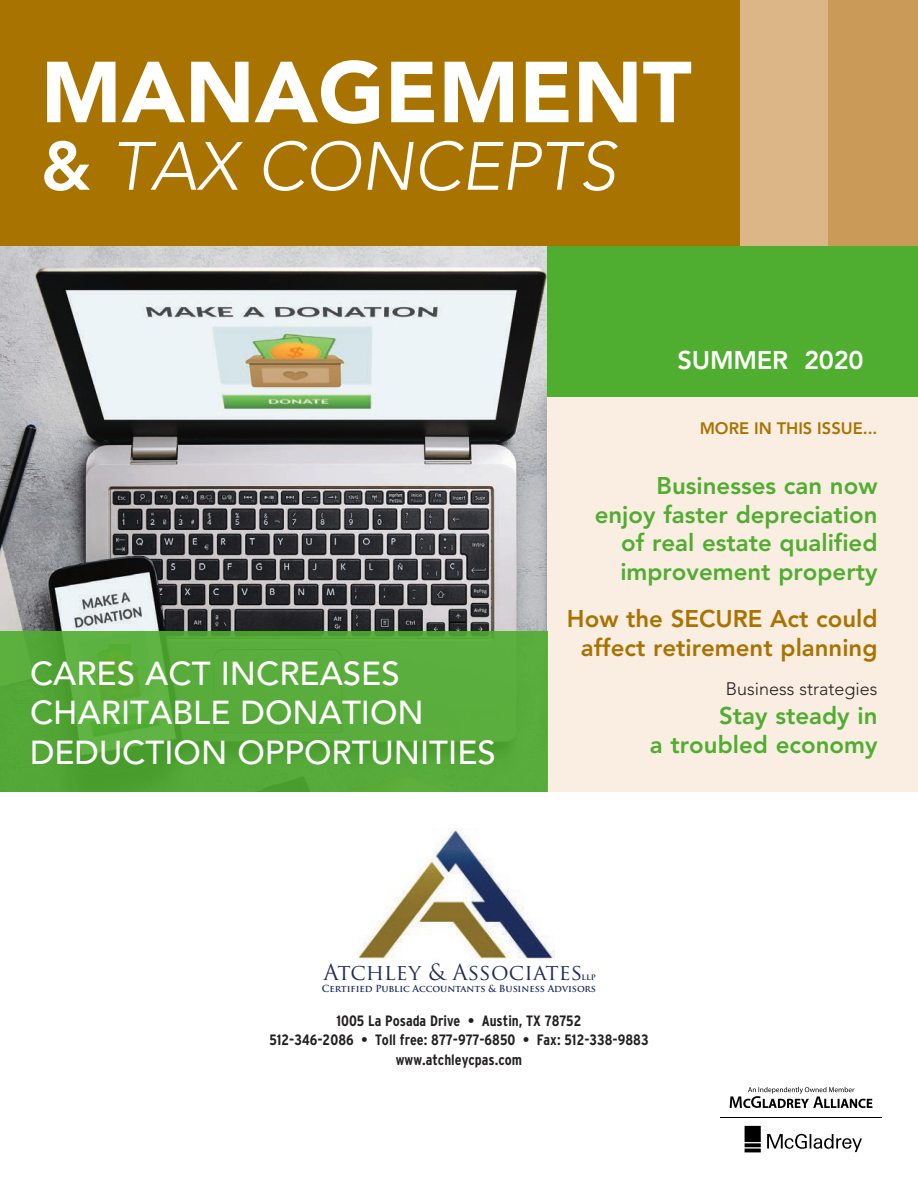
<style>
.page{position:relative;width:918px;height:1188px;background:#fff}
.page>*{position:absolute;margin:0;border:0;box-sizing:border-box;transform-origin:0 0}
.t1{font:900 85.5px "Avenir LT Std";color:#fff}
.t2{font:italic 300 67.5px "Avenir LT Std";color:#fff}
.t3{font:500 33px/39.6px "Avenir LT Std";color:#fff}
.t4{font:800 25.5px "Avenir LT Std";letter-spacing:-.01em;color:#fff}
.t5{font:800 24px/28.8px "Avenir LT Std";color:#4fad2f;text-align:right}
.t6{font:800 24px/28.8px "Avenir LT Std";color:#a97300;text-align:center}
.t7{font:21.9px "Trajan Pro";letter-spacing:.005em;color:#1c2d5b}
.t8{font:300 18px "Avenir LT Std";color:#231f20}
.t9{font:800 16.5px "Avenir LT Std";color:#a97300}
.t10{font:700 condensed 15px/19.5px "Interstate";color:#231f20;text-align:center}
.t11{font:700 9.45px "Trajan Pro";letter-spacing:-.005em;color:#1c2d5b}
.t12{font:700 8.55px "Trajan Pro";color:#1c2d5b}
.s1{font-weight:800;font-style:normal}
</style>
<div class="page">
<img style="left:0;top:245px;width:547px;height:387px">
<div style="left:547px;top:0;width:371px;height:398px;background:#4fad2f"></div>
<div style="left:547px;top:398px;width:371px;height:394px;background:#faede1"></div>
<div style="left:0;top:632px;width:547px;height:160px;background:linear-gradient(to right,#53a836,#59ac3b)"></div>
<div style="left:0;top:0;width:741px;height:245px;background:#a97300"></div>
<div style="left:741px;top:0;width:177px;height:245px;background:#dcb686"></div>
<div style="left:828px;top:0;width:90px;height:245px;background:#c99a58"></div>
<svg style="left:745px;top:1126px;width:16px;height:26px"></svg>
<svg style="left:767px;top:1134px;width:95px;height:18px"></svg>
<hr style="left:720px;top:1117px;width:162px;height:1px;background:#000">
<svg style="left:730px;top:1087px;width:142px;height:21px"></svg>
<img style="left:357px;top:828px;width:197px;height:132px">
<h1 class="t1" style="left:41px;top:41px;width:652px">MANAGEMENT</h1>
<h2 class="t2" style="left:41px;top:127px;width:577px"><span class="s1">&amp;</span> TAX CONCEPTS</h2>
<p class="t4" style="left:678px;top:345px;width:188px">SUMMER 2020</p>
<h3 class="t3" style="left:30px;top:654px;width:467px">CARES ACT INCREASES<br>CHARITABLE DONATION<br>DEDUCTION OPPORTUNITIES</h3>
<p class="t9" style="left:700px;top:418px;width:179px">MORE IN THIS ISSUE...</p>
<p class="t5" style="left:595px;top:471px;width:284px">Businesses can now enjoy faster depreciation of real estate qualified improvement property</p>
<p class="t6" style="left:567px;top:604px;width:312px">How the SECURE Act could affect retirement planning</p>
<p class="t8" style="left:726px;top:679px;width:153px">Business strategies</p>
<p class="t5" style="left:650px;top:702px;width:229px">Stay steady in<br>a troubled economy</p>
<p class="t7" style="left:323px;top:959px;width:261px">Atchley &amp; Associates</p>
<p class="t12" style="left:582px;top:972px;width:16px">llp</p>
<p class="t11" style="left:322px;top:983px;width:276px">Certified Public Accountants &amp; Business Advisors</p>
<p class="t10" style="left:269px;top:1011px;width:381px">1005 La Posada Drive • Austin, TX 78752<br>512-346-2086 • Toll free: 877-977-6850 • Fax: 512-338-9883 www.atchleycpas.com</p>
</div>
